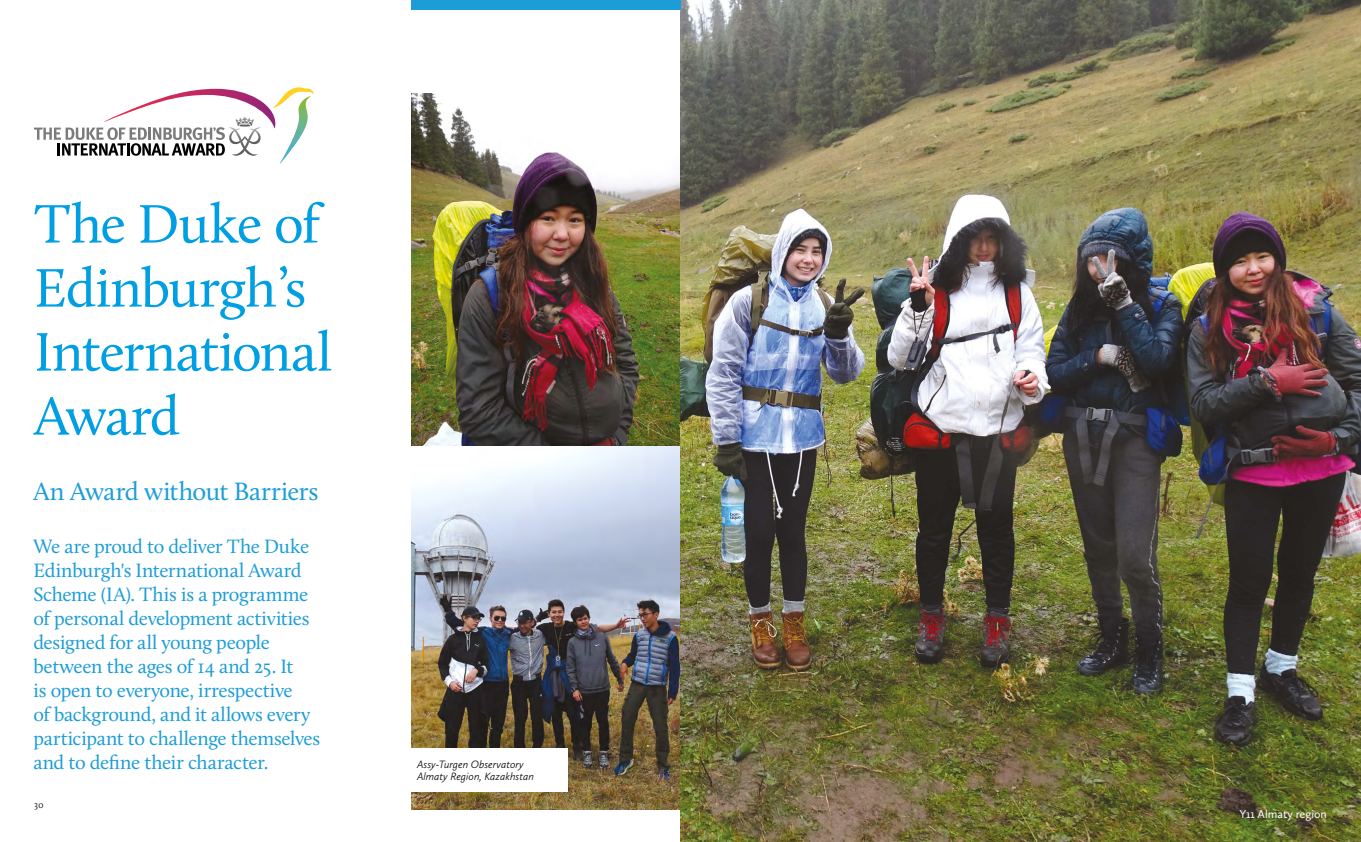
<style>
.page{position:relative;width:1361px;height:842px;background:#fff}
.page>*{position:absolute;margin:0;border:0;box-sizing:border-box;transform-origin:0 0}
.t1{font:56px/64px "Calluna";letter-spacing:-.02em;color:#009fe3}
.t2{font:26px "Calluna";letter-spacing:-.015em;color:#1d9dd8}
.t3{font:20px/24px "Calluna";letter-spacing:-.02em;color:#1d9dd8}
.t4{font:12px "Calluna Sans";color:#fff}
.t5{font:italic 300 11px/12px "Calluna Sans";color:#000}
.t6{font:300 10px "Calluna";color:#000}
</style>
<div class="page">
<img style="left:411px;top:94px;width:269px;height:715px">
<img style="left:680px;top:0;width:681px;height:842px">
<svg style="left:34px;top:87px;width:280px;height:76px"></svg>
<div style="left:411px;top:748px;width:157px;height:43px;background:#fff"></div>
<div style="left:412px;top:0;width:269px;height:10px;background:#1d9dd8"></div>
<h1 class="t1" style="left:34px;top:191px;width:300px">The Duke of<br>Edinburgh’s<br>International<br>Award</h1>
<h2 class="t2" style="left:33px;top:475px;width:287px">An Award without Barriers</h2>
<p class="t3" style="left:33px;top:534px;width:288px">We are proud to deliver The Duke Edinburgh's International Award Scheme (IA). This is a programme of personal development activities designed for all young people between the ages of 14 and 25. It<br>is open to everyone, irrespective<br>of background, and it allows every participant to challenge themselves and to define their character.</p>
<p class="t6" style="left:34px;top:799px;width:11px">30</p>
<p class="t5" style="left:417px;top:758px;width:118px">Assy-Turgen Observatory<br>Almaty Region, Kazakhstan</p>
<p class="t4" style="left:1239px;top:807px;width:89px">Y11 Almaty region</p>
</div>
